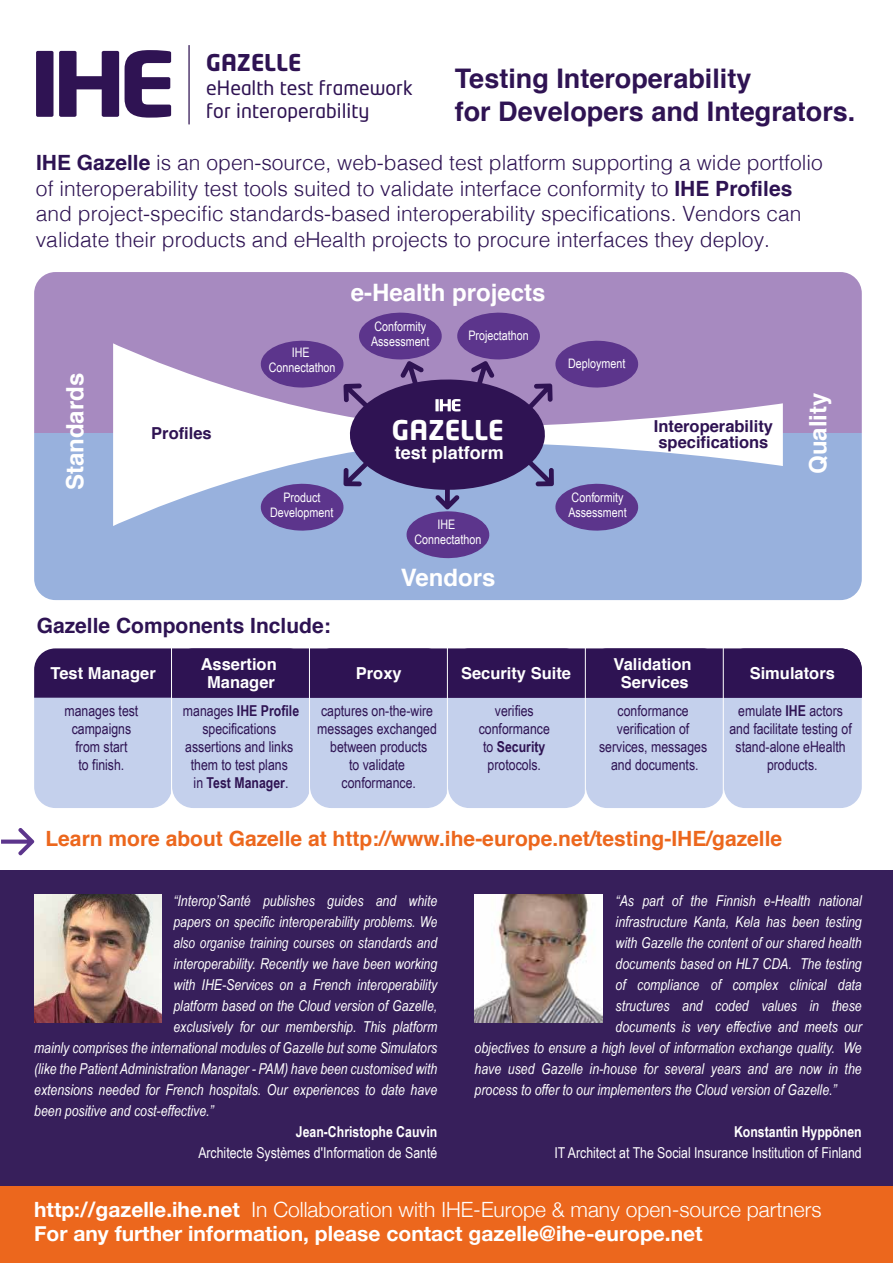
<style>
.page{position:relative;width:893px;height:1263px;background:#fff}
.page>*{position:absolute;margin:0;border:0;box-sizing:border-box;transform-origin:0 0}
.t1{font:700 27px/33px "Helvetica";color:#2f1353}
.t2{font:700 27px "Neo Tech";color:#fff}
.t3{font:700 24px "Helvetica";color:#fff}
.t4{font:700 22.95px "Neo Tech";color:#2f1353}
.t5{font:300 21px/25.5px "Helvetica";color:#2e1353}
.t6{font:700 21px/24px "Helvetica Neue";color:#fff}
.t7{font:700 21px "Helvetica";color:#ec671d}
.t8{font:700 21px "Helvetica";color:#2e1353}
.t9{font:19.65px/23.1px "Neo Tech";color:#2f1353}
.t10{font:700 18px "Helvetica";color:#fff}
.t11{font:700 16.5px/18px "Helvetica";color:#fff;text-align:center}
.t12{font:700 16.5px/16.5px "Helvetica";color:#2f1353}
.t13{font:italic 15px "Arial Narrow";color:#fff}
.t14{font:15px/18px "Arial Narrow";color:#2e1353;text-align:center}
.t15{font:15px "Arial Narrow";color:#fff}
.t16{font:italic 15px "Arial Narrow";color:#fff;scale:.96 1}
.t17{font:700 15px "Arial Narrow";color:#fff}
.t18{font:13.05px/15.5px "Arial Narrow";color:#fff;text-align:center}
.s1{font-weight:700}
.s2{font-weight:300}
</style>
<div class="page">
<div style="left:0;top:870px;width:893px;height:352px;background:#371f5b"></div>
<img style="left:475px;top:895px;width:127px;height:127px">
<img style="left:34px;top:895px;width:128px;height:127px">
<svg style="left:34px;top:648px;width:828px;height:160px;background:#9696bd"></svg>
<div style="left:34px;top:272px;width:828px;height:161px;background:#a78ac0"></div>
<div style="left:34px;top:433px;width:828px;height:167px;background:#98b1dd"></div>
<svg style="left:113px;top:343px;width:670px;height:183px"></svg>
<div style="left:0;top:1186px;width:893px;height:77px;background:#ec671d"></div>
<svg style="left:1px;top:828px;width:33px;height:27px"></svg>
<div style="left:36px;top:51px;width:18px;height:66px;background:#2f1353;border-radius:2px"></div>
<svg style="left:59px;top:51px;width:60px;height:66px"></svg>
<svg style="left:125px;top:50px;width:46px;height:68px"></svg>
<hr style="left:188px;top:45px;width:2px;height:80px;background:#2f1353">
<hr style="left:171px;top:645px;width:1px;height:160px;background:#fff">
<hr style="left:309px;top:645px;width:1px;height:160px;background:#fff">
<hr style="left:447px;top:645px;width:1px;height:160px;background:#fff">
<hr style="left:585px;top:645px;width:1px;height:160px;background:#fff">
<hr style="left:723px;top:645px;width:1px;height:160px;background:#fff">
<svg style="left:259px;top:312px;width:381px;height:247px"></svg>
<h3 class="t4" style="left:206px;top:53px;width:97px">GAZELLE</h3>
<h3 class="t9" style="left:206px;top:77px;width:208px">eHealth test framework for interoperability</h3>
<p class="t5" style="left:36px;top:152px;width:788px"><span class="s1">IHE Gazelle</span> is an open-source, web-based test platform supporting a wide portfolio of interoperability test tools suited to validate interface conformity to <span class="s1">IHE Profiles </span>and project-specific standards-based interoperability specifications. Vendors can validate their products and eHealth projects to procure interfaces they deploy.</p>
<h1 class="t1" style="left:455px;top:64px;width:402px">Testing Interoperability<br>for Developers and Integrators.</h1>
<h2 class="t3" style="left:65px;top:490px;width:119px;rotate:-90deg">Standards</h2>
<p class="t12" style="left:151px;top:426px;width:62px">Profiles</p>
<p class="t18" style="left:269px;top:344px;width:68px">IHE<br>Connectathon</p>
<h2 class="t3" style="left:351px;top:282px;width:196px">e-Health projects</h2>
<p class="t18" style="left:371px;top:318px;width:60px;text-align:left">Conformity<br>Assessment</p>
<p class="t18" style="left:468px;top:328px;width:62px">Projectathon</p>
<h1 class="t2" style="left:392px;top:419px;width:113px">GAZELLE</h1>
<p class="t10" style="left:395px;top:445px;width:111px">test platform</p>
<p class="t18" style="left:568px;top:355px;width:59px">Deployment</p>
<p class="t18" style="left:270px;top:490px;width:65px;line-height:14.7px">Product<br>Development</p>
<p class="t18" style="left:568px;top:490px;width:60px;line-height:14.7px;text-align:left">Conformity<br>Assessment</p>
<p class="t18" style="left:414px;top:516px;width:68px">IHE<br>Connectathon</p>
<h2 class="t3" style="left:401px;top:567px;width:96px">Vendors</h2>
<h3 class="t8" style="left:37px;top:617px;width:296px">Gazelle Components Include:</h3>
<p class="t12" style="left:654px;top:419px;width:121px">Interoperability specifications</p>
<h2 class="t3" style="left:808px;top:474px;width:83px;rotate:-90deg">Quality</h2>
<p class="t11" style="left:51px;top:666px;width:107px">Test Manager</p>
<p class="t11" style="left:614px;top:657px;width:79px">Validation<br>Services</p>
<p class="t11" style="left:750px;top:666px;width:87px">Simulators</p>
<p class="t11" style="left:201px;top:657px;width:78px">Assertion<br>Manager</p>
<p class="t11" style="left:356px;top:666px;width:47px">Proxy</p>
<p class="t11" style="left:461px;top:666px;width:112px">Security Suite</p>
<p class="t14" style="left:65px;top:702px;width:75px">manages test campaigns from start<br>to finish.</p>
<p class="t14" style="left:599px;top:702px;width:109px">conformance verification of services, messages and documents.</p>
<p class="t14" style="left:729px;top:702px;width:124px">emulate <span class="s1">IHE</span> actors and facilitate testing of stand-alone eHealth products.</p>
<p class="t14" style="left:183px;top:702px;width:118px">manages <span class="s1">IHE Profile </span>specifications assertions and links them to test plans<br>in <span class="s1">Test Manager</span>.</p>
<p class="t14" style="left:317px;top:702px;width:121px">captures on-the-wire messages exchanged between products<br>to validate conformance.</p>
<p class="t14" style="left:479px;top:702px;width:73px">verifies conformance to <span class="s1">Security </span>protocols.</p>
<h3 class="t7" style="left:45px;top:830px;width:738px">Learn more about Gazelle at http://www.ihe-europe.net/testing-IHE/gazelle</h3>
<p class="t13" style="left:173px;top:892px;width:265px">“Interop’Santé publishes guides and white</p>
<p class="t13" style="left:173px;top:913px;width:265px">papers on specific interoperability problems. We</p>
<p class="t16" style="left:173px;top:934px;width:276px">also organise training courses on standards and</p>
<p class="t13" style="left:173px;top:955px;width:265px">interoperability. Recently we have been working</p>
<p class="t13" style="left:173px;top:976px;width:265px">with IHE-Services on a French interoperability</p>
<p class="t13" style="left:173px;top:997px;width:265px">platform based on the Cloud version of Gazelle,</p>
<p class="t13" style="left:173px;top:1018px;width:265px">exclusively for our membership. This platform</p>
<p class="t13" style="left:34px;top:1039px;width:405px">mainly comprises the international modules of Gazelle but some Simulators</p>
<p class="t13" style="left:34px;top:1060px;width:405px">(like the Patient Administration Manager - PAM) have been customised with</p>
<p class="t13" style="left:34px;top:1081px;width:405px">extensions needed for French hospitals. Our experiences to date have</p>
<p class="t13" style="left:34px;top:1102px;width:181px">been positive and cost-effective.”</p>
<p class="t17" style="left:296px;top:1123px;width:143px">Jean-Christophe Cauvin</p>
<p class="t15" style="left:198px;top:1144px;width:240px">Architecte Systèmes d'Information de Santé</p>
<p class="t13" style="left:616px;top:892px;width:248px">“As part of the Finnish e-Health national</p>
<p class="t13" style="left:616px;top:913px;width:248px">infrastructure Kanta, Kela has been testing</p>
<p class="t13" style="left:616px;top:934px;width:248px">with Gazelle the content of our shared health</p>
<p class="t13" style="left:616px;top:955px;width:248px">documents based on HL7 CDA. The testing</p>
<p class="t13" style="left:616px;top:976px;width:248px">of compliance of complex clinical data</p>
<p class="t13" style="left:616px;top:997px;width:248px">structures and coded values in these</p>
<p class="t13" style="left:616px;top:1018px;width:248px">documents is very effective and meets our</p>
<p class="t13" style="left:475px;top:1039px;width:389px">objectives to ensure a high level of information exchange quality. We</p>
<p class="t13" style="left:475px;top:1060px;width:389px">have used Gazelle in-house for several years and are now in the</p>
<p class="t13" style="left:475px;top:1081px;width:364px">process to offer to our implementers the Cloud version of Gazelle.”</p>
<p class="t17" style="left:734px;top:1123px;width:129px">Konstantin Hyppönen</p>
<p class="t15" style="left:554px;top:1144px;width:309px">IT Architect at The Social Insurance Institution of Finland</p>
<h3 class="t6" style="left:34px;top:1196px;width:789px">http://gazelle.ihe.net <span class="s2">In Collaboration with IHE-Europe &amp; many open-source partners<br></span>For any further information, please contact gazelle@ihe-europe.net</h3>
</div>
